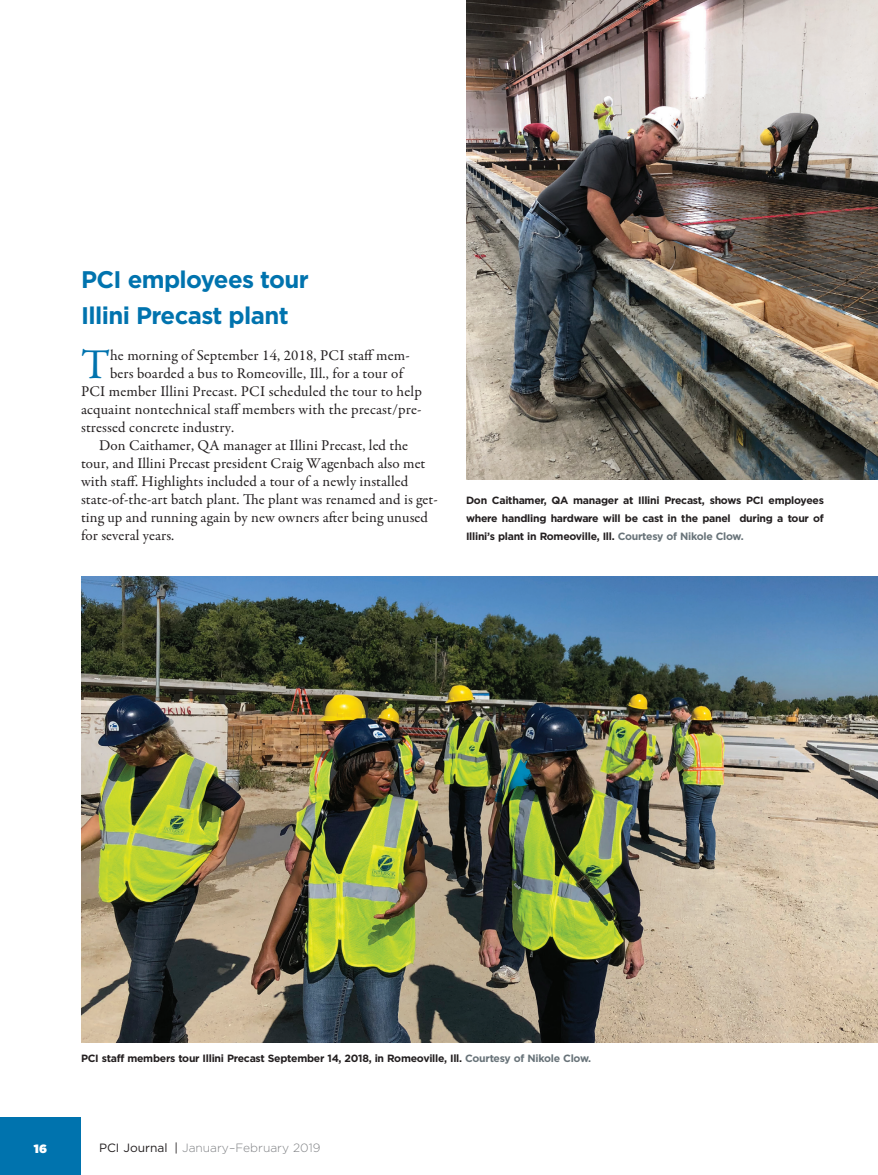
<style>
.page{position:relative;width:878px;height:1175px;background:#fff}
.page>*{position:absolute;margin:0;border:0;box-sizing:border-box;transform-origin:0 0}
.First_drop{font:42.75px "Garamond Premr Pro";color:#0073ae}
.Blue_head_our_member{font:700 24px/36px "Gotham";letter-spacing:-.025em;color:#0073ae}
.Body{font:15px/18px "Garamond Premr Pro";letter-spacing:.005em;color:#231f20}
.First_drop-2{font:15px "Garamond Premr Pro";letter-spacing:.01em;color:#231f20}
.t1{font:300 12px "Gotham";color:#808285}
.t2{font:900 12px "Gotham";color:#fff}
.t3{font:700 10.5px/18px "Gotham";letter-spacing:-.025em;color:#231f20;text-align:justify}
.s1{color:#687379}
.s2{font-weight:400;color:#231f20}
</style>
<div class="page">
<div style="left:0;top:1117px;width:81px;height:57px;background:#0073ae"></div>
<img style="left:81px;top:576px;width:797px;height:466px">
<img style="left:466px;top:0;width:412px;height:479px">
<p class="Blue_head_our_member" style="left:81px;top:261px;width:229px">PCI employees tour<br>Illini Precast plant</p>
<p class="First_drop" style="left:81px;top:339px;width:30px">T</p>
<p class="First_drop-2" style="left:110px;top:346px;width:301px">he morning of September 14, 2018, PCI staff mem-</p>
<p class="First_drop-2" style="left:110px;top:364px;width:294px">bers boarded a bus to Romeoville, Ill., for a tour of</p>
<p class="First_drop-2" style="left:81px;top:382px;width:342px">PCI member Illini Precast. PCI scheduled the tour to help</p>
<p class="First_drop-2" style="left:81px;top:400px;width:342px">acquaint nontechnical staff members with the precast/pre-</p>
<p class="First_drop-2" style="left:81px;top:418px;width:155px">stressed concrete industry.</p>
<p class="Body" style="left:81px;top:437px;width:358px;text-indent:18px">Don Caithamer, QA manager at Illini Precast, led the tour, and Illini Precast president Craig Wagenbach also met with staff. Highlights included a tour of a newly installed state-of-the-art batch plant. The plant was renamed and is get&shy;ting up and running again by new owners after being unused for several years.</p>
<p class="t3" style="left:466px;top:491px;width:359px">Don Caithamer, QA manager at Illini Precast, shows PCI employees where handling hardware will be cast in the panel during a tour of Illini’s plant in Romeoville, Ill. <span class="s1">Courtesy of Nikole Clow.</span></p>
<p class="t3" style="left:81px;top:1049px;width:511px">PCI staff members tour Illini Precast September 14, 2018, in Romeoville, Ill. <span class="s1">Courtesy of Nikole Clow.</span></p>
<p class="t2" style="left:34px;top:1139px;width:15px">16</p>
<p class="t1" style="left:99px;top:1140px;width:223px"><span class="s2">PCI Journal</span> <span class="s2">|</span> January–February 2019</p>
</div>
